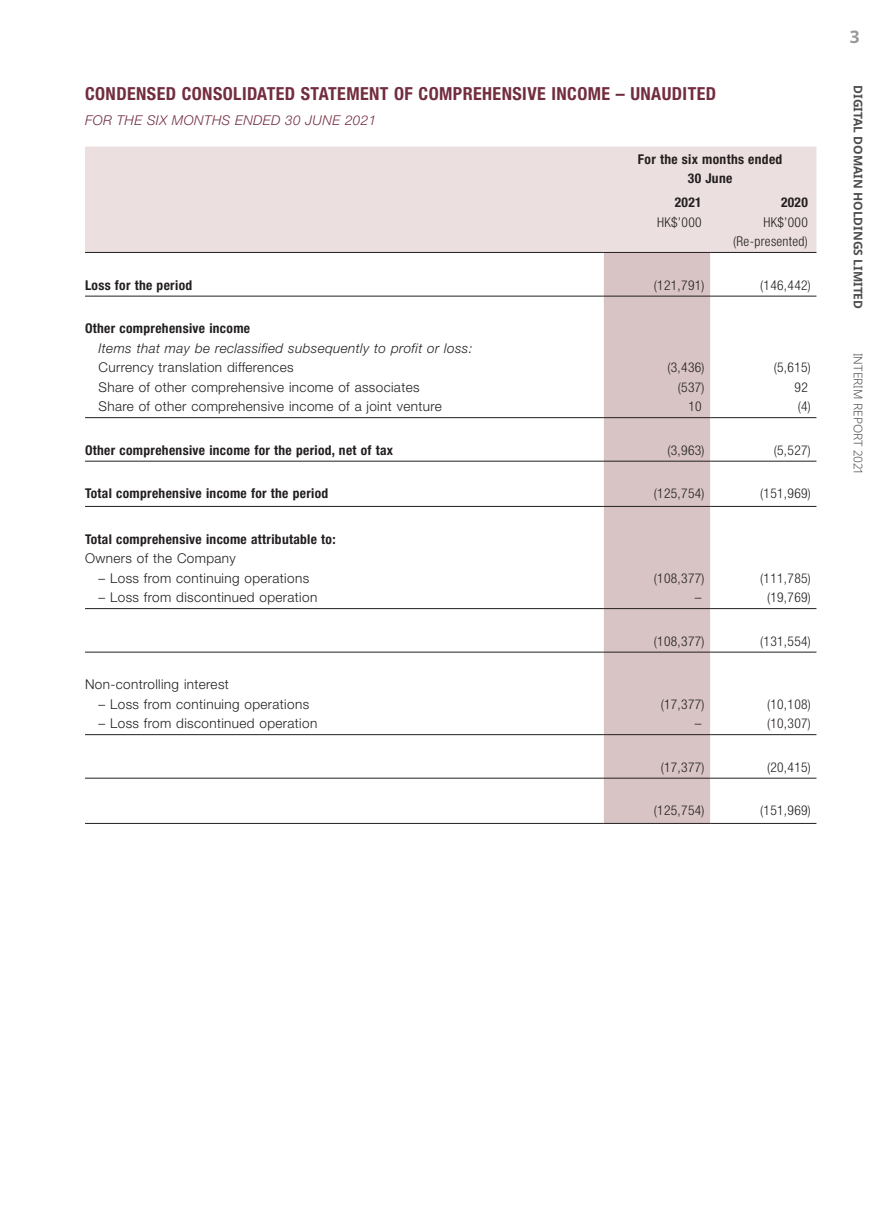
<style>
.page{position:relative;width:893px;height:1212px;background:#fff}
.page>*{position:absolute;margin:0;border:0;box-sizing:border-box;transform-origin:0 0}
.t1{font:700 condensed 18px "Helvetica Neue LT Std";letter-spacing:.025em;color:#722d3f}
.t2{font:700 17.25px "Noto Sans";color:#97999c}
.t3{font:300 13.5px "Helvetica Neue LT Std";letter-spacing:.03em;color:#231f20}
.t4{font:300 condensed 13.5px/19.5px "Helvetica Neue LT Std";letter-spacing:.025em;color:#231f20;text-align:right}
.t5{font:700 condensed 13.5px/19.5px "Helvetica Neue LT Std";letter-spacing:.025em;color:#231f20;text-align:center}
.t6{font:italic 300 13.5px "Helvetica Neue LT Std";letter-spacing:.03em;color:#231f20}
.t7{font:italic 300 13.5px "Helvetica Neue LT Std";letter-spacing:.03em;color:#722d3f}
.t8{font:700 12px "Noto Sans";color:#4b4c4d}
.t9{font:300 12px "Noto Sans";color:#4b4c4d}
</style>
<div class="page">
<div style="left:85px;top:147px;width:731px;height:105px;background:#ebe0df"></div>
<div style="left:604px;top:253px;width:106px;height:570px;background:#d8c4c4"></div>
<hr style="left:85px;top:252px;width:519px;height:1px;background:#231f20">
<hr style="left:604px;top:252px;width:106px;height:1px;background:#231f20">
<hr style="left:710px;top:252px;width:106px;height:1px;background:#231f20">
<hr style="left:85px;top:296px;width:519px;height:1px;background:#231f20">
<hr style="left:604px;top:296px;width:106px;height:1px;background:#231f20">
<hr style="left:710px;top:296px;width:106px;height:1px;background:#231f20">
<hr style="left:85px;top:417px;width:519px;height:1px;background:#231f20">
<hr style="left:604px;top:417px;width:106px;height:1px;background:#231f20">
<hr style="left:710px;top:417px;width:106px;height:1px;background:#231f20">
<hr style="left:85px;top:461px;width:519px;height:1px;background:#231f20">
<hr style="left:604px;top:461px;width:106px;height:1px;background:#231f20">
<hr style="left:710px;top:461px;width:106px;height:1px;background:#231f20">
<hr style="left:85px;top:506px;width:519px;height:1px;background:#231f20">
<hr style="left:604px;top:506px;width:106px;height:1px;background:#231f20">
<hr style="left:710px;top:506px;width:106px;height:1px;background:#231f20">
<hr style="left:85px;top:608px;width:519px;height:1px;background:#231f20">
<hr style="left:604px;top:608px;width:106px;height:1px;background:#231f20">
<hr style="left:710px;top:608px;width:106px;height:1px;background:#231f20">
<hr style="left:85px;top:652px;width:519px;height:1px;background:#231f20">
<hr style="left:604px;top:652px;width:106px;height:1px;background:#231f20">
<hr style="left:710px;top:652px;width:106px;height:1px;background:#231f20">
<hr style="left:85px;top:734px;width:519px;height:1px;background:#231f20">
<hr style="left:604px;top:734px;width:106px;height:1px;background:#231f20">
<hr style="left:710px;top:734px;width:106px;height:1px;background:#231f20">
<hr style="left:85px;top:778px;width:519px;height:1px;background:#231f20">
<hr style="left:604px;top:778px;width:106px;height:1px;background:#231f20">
<hr style="left:710px;top:778px;width:106px;height:1px;background:#231f20">
<hr style="left:85px;top:823px;width:519px;height:1px;background:#231f20">
<hr style="left:604px;top:823px;width:106px;height:1px;background:#231f20">
<hr style="left:710px;top:823px;width:106px;height:1px;background:#231f20">
<h1 class="t1" style="left:85px;top:83px;width:633px">CONDENSED CONSOLIDATED STATEMENT OF COMPREHENSIVE INCOME – UNAUDITED</h1>
<p class="t7" style="left:85px;top:112px;width:293px">FOR THE SIX MONTHS ENDED 30 JUNE 2021</p>
<p class="t5" style="left:638px;top:149px;width:146px">For the six months ended<br>30 June</p>
<p class="t5" style="left:675px;top:192px;width:28px">2021</p>
<p class="t5" style="left:781px;top:192px;width:28px">2020</p>
<p class="t4" style="left:657px;top:212px;width:46px">HK$’000</p>
<p class="t4" style="left:733px;top:212px;width:76px">HK$’000 (Re-presented)</p>
<p class="t5" style="left:85px;top:275px;width:109px">Loss for the period</p>
<p class="t4" style="left:654px;top:275px;width:52px">(121,791)</p>
<p class="t4" style="left:760px;top:275px;width:52px">(146,442)</p>
<p class="t5" style="left:85px;top:318px;width:167px">Other comprehensive income</p>
<p class="t6" style="left:99px;top:340px;width:375px">Items that may be reclassified subsequently to profit or loss:</p>
<p class="t3" style="left:99px;top:359px;width:197px">Currency translation differences</p>
<p class="t4" style="left:667px;top:357px;width:39px">(3,436)</p>
<p class="t4" style="left:774px;top:357px;width:39px">(5,615)</p>
<p class="t3" style="left:99px;top:378px;width:323px">Share of other comprehensive income of associates</p>
<p class="t4" style="left:678px;top:377px;width:28px">(537)</p>
<p class="t4" style="left:795px;top:377px;width:15px">92</p>
<p class="t3" style="left:99px;top:398px;width:345px">Share of other comprehensive income of a joint venture</p>
<p class="t4" style="left:688px;top:396px;width:15px">10</p>
<p class="t4" style="left:798px;top:396px;width:15px">(4)</p>
<p class="t5" style="left:85px;top:440px;width:310px">Other comprehensive income for the period, net of tax</p>
<p class="t4" style="left:667px;top:440px;width:39px">(3,963)</p>
<p class="t4" style="left:774px;top:440px;width:39px">(5,527)</p>
<p class="t5" style="left:85px;top:483px;width:245px">Total comprehensive income for the period</p>
<p class="t4" style="left:654px;top:483px;width:52px">(125,754)</p>
<p class="t4" style="left:760px;top:483px;width:52px">(151,969)</p>
<p class="t5" style="left:85px;top:529px;width:252px">Total comprehensive income attributable to:</p>
<p class="t3" style="left:85px;top:550px;width:152px">Owners of the Company</p>
<p class="t3" style="left:99px;top:569px;width:212px">– Loss from continuing operations</p>
<p class="t4" style="left:654px;top:568px;width:52px">(108,377)</p>
<p class="t4" style="left:760px;top:568px;width:52px">(111,785)</p>
<p class="t3" style="left:99px;top:589px;width:220px">– Loss from discontinued operation</p>
<p class="t4" style="left:695px;top:587px;width:8px">–</p>
<p class="t4" style="left:767px;top:587px;width:45px">(19,769)</p>
<p class="t4" style="left:654px;top:631px;width:52px">(108,377)</p>
<p class="t4" style="left:760px;top:631px;width:52px">(131,554)</p>
<p class="t3" style="left:85px;top:676px;width:145px">Non-controlling interest</p>
<p class="t3" style="left:99px;top:695px;width:212px">– Loss from continuing operations</p>
<p class="t4" style="left:661px;top:694px;width:45px">(17,377)</p>
<p class="t4" style="left:767px;top:694px;width:45px">(10,108)</p>
<p class="t3" style="left:99px;top:715px;width:220px">– Loss from discontinued operation</p>
<p class="t4" style="left:695px;top:713px;width:8px">–</p>
<p class="t4" style="left:767px;top:713px;width:45px">(10,307)</p>
<p class="t4" style="left:661px;top:757px;width:45px">(17,377)</p>
<p class="t4" style="left:767px;top:757px;width:45px">(20,415)</p>
<p class="t4" style="left:654px;top:800px;width:52px">(125,754)</p>
<p class="t4" style="left:760px;top:800px;width:52px">(151,969)</p>
<p class="t2" style="left:850px;top:24px;width:11px">3</p>
<p class="t8" style="left:867px;top:85px;width:225px;rotate:90deg">DIGITAL DOMAIN HOLDINGS LIMITED</p>
<p class="t9" style="left:866px;top:353px;width:123px;rotate:90deg">INTERIM REPORT 2021</p>
</div>
